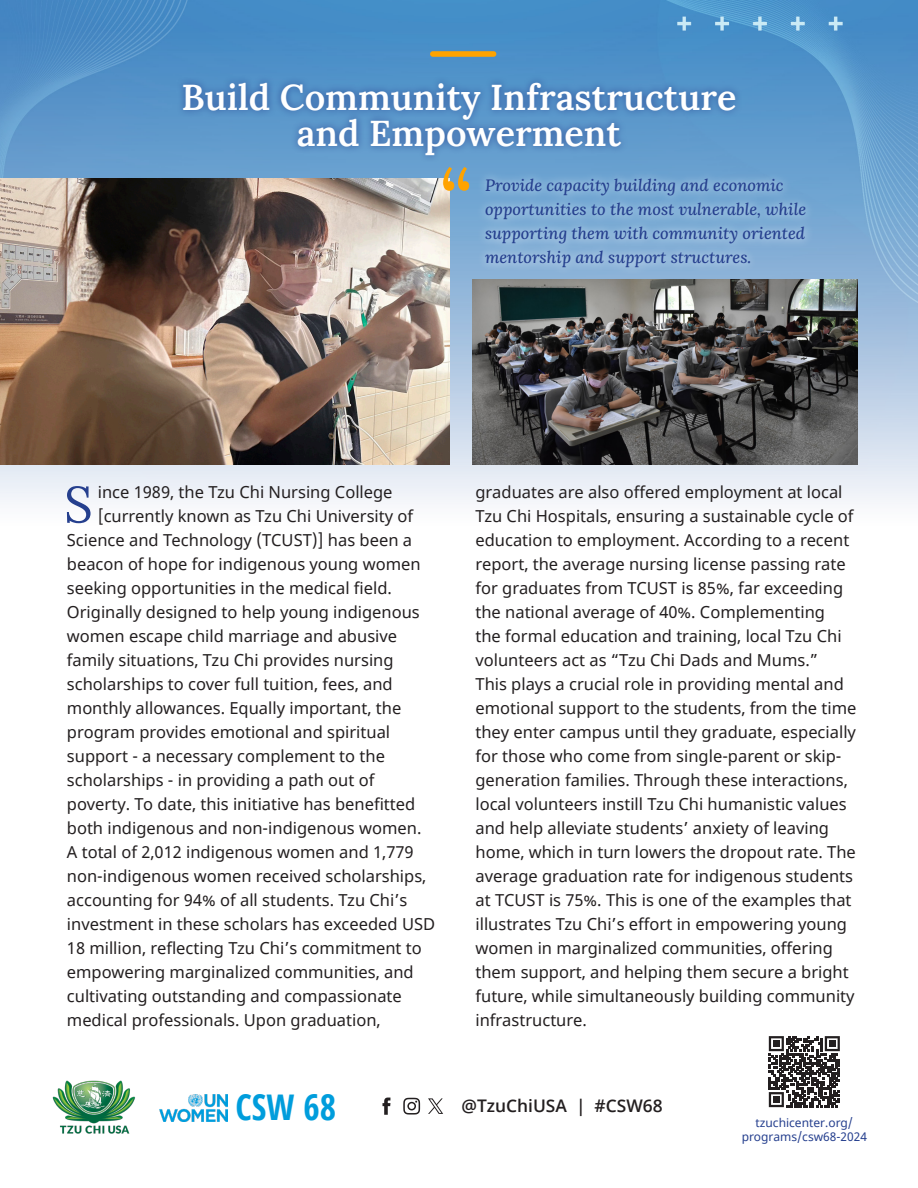
<style>
.page{position:relative;width:918px;height:1188px;background:#fff}
.page>*{position:absolute;margin:0;border:0;box-sizing:border-box;transform-origin:0 0}
.t1{font:50.85px "Lora";color:#253f8e}
.t2{font:36px "Lora";color:#fff}
.t3{font:700 condensed 35.4px "Open Sans";color:#009ddc}
.t4{font:600 17.4px "Open Sans";color:#231f20}
.t5{font:16.5px/24px "Noto Sans";color:#231f20}
.t6{font:italic 16.5px/24px "Lora";color:#253f8e}
.t7{font:12px/13.5px "Noto Sans";color:#253f8e;text-align:center}
</style>
<div class="page">
<img style="left:0;top:0;width:918px;height:502px">
<img style="left:52px;top:1080px;width:83px;height:54px">
<img style="left:159px;top:1094px;width:69px;height:27px">
<svg style="left:769px;top:1036px;width:71px;height:71px"></svg>
<div style="left:773px;top:1040px;width:7px;height:7px;background:#231f20"></div>
<div style="left:829px;top:1040px;width:7px;height:7px;background:#231f20"></div>
<div style="left:773px;top:1096px;width:7px;height:7px;background:#231f20"></div>
<svg style="left:428px;top:1098px;width:15px;height:16px"></svg>
<svg style="left:382px;top:1098px;width:9px;height:17px"></svg>
<svg style="left:403px;top:1098px;width:17px;height:17px"></svg>
<img style="left:0;top:179px;width:449px;height:286px">
<div style="left:430px;top:51px;width:66px;height:6px;background:#ffa300;border-radius:3px"></div>
<div style="left:175px;top:75px;width:568px;height:88px;background:#253f8e;opacity:.75"></div>
<div style="left:476px;top:169px;width:338px;height:107px;background:#fff;opacity:.75"></div>
<svg style="left:443px;top:167px;width:26px;height:24px"></svg>
<img style="left:473px;top:280px;width:384px;height:185px">
<p class="t2" style="left:181px;top:70px;width:557px">Build Community Infrastructure</p>
<p class="t2" style="left:297px;top:106px;width:326px">and Empowerment</p>
<p class="t6" style="left:485px;top:173px;width:323px">Provide capacity building and economic opportunities to the most vulnerable, while supporting them with community oriented mentorship and support structures.</p>
<p class="t1" style="left:64px;top:466px;width:30px">S</p>
<p class="t5" style="left:98px;top:481px;width:296px">ince 1989, the Tzu Chi Nursing College</p>
<p class="t5" style="left:98px;top:505px;width:317px">[currently known as Tzu Chi University of</p>
<p class="t5" style="left:67px;top:529px;width:347px">Science and Technology (TCUST)] has been a</p>
<p class="t5" style="left:67px;top:553px;width:355px">beacon of hope for indigenous young women</p>
<p class="t5" style="left:67px;top:577px;width:327px">seeking opportunities in the medical field.</p>
<p class="t5" style="left:67px;top:601px;width:354px">Originally designed to help young indigenous</p>
<p class="t5" style="left:67px;top:625px;width:332px">women escape child marriage and abusive</p>
<p class="t5" style="left:67px;top:649px;width:328px">family situations, Tzu Chi provides nursing</p>
<p class="t5" style="left:67px;top:673px;width:327px">scholarships to cover full tuition, fees, and</p>
<p class="t5" style="left:67px;top:697px;width:336px">monthly allowances. Equally important, the</p>
<p class="t5" style="left:67px;top:721px;width:325px">program provides emotional and spiritual</p>
<p class="t5" style="left:67px;top:745px;width:320px">support - a necessary complement to the</p>
<p class="t5" style="left:67px;top:769px;width:309px">scholarships - in providing a path out of</p>
<p class="t5" style="left:67px;top:793px;width:350px">poverty. To date, this initiative has benefitted</p>
<p class="t5" style="left:67px;top:817px;width:356px">both indigenous and non-indigenous women.</p>
<p class="t5" style="left:67px;top:841px;width:348px">A total of 2,012 indigenous women and 1,779</p>
<p class="t5" style="left:67px;top:865px;width:361px">non-indigenous women received scholarships,</p>
<p class="t5" style="left:67px;top:889px;width:342px">accounting for 94% of all students. Tzu Chi’s</p>
<p class="t5" style="left:67px;top:913px;width:370px">investment in these scholars has exceeded USD</p>
<p class="t5" style="left:67px;top:937px;width:356px">18 million, reflecting Tzu Chi’s commitment to</p>
<p class="t5" style="left:67px;top:961px;width:348px">empowering marginalized communities, and</p>
<p class="t5" style="left:67px;top:985px;width:336px">cultivating outstanding and compassionate</p>
<p class="t5" style="left:67px;top:1009px;width:315px">medical professionals. Upon graduation,</p>
<p class="t5" style="left:476px;top:481px;width:383px">graduates are also offered employment at local Tzu Chi Hospitals, ensuring a sustainable cycle of education to employment. According to a recent report, the average nursing license passing rate for graduates from TCUST is 85%, far exceeding the national average of 40%. Complementing<br>the formal education and training, local Tzu Chi volunteers act as “Tzu Chi Dads and Mums.”<br>This plays a crucial role in providing mental and emotional support to the students, from the time they enter campus until they graduate, especially for those who come from single-parent or skip&shy;generation families. Through these interactions, local volunteers instill Tzu Chi humanistic values and help alleviate students’ anxiety of leaving home, which in turn lowers the dropout rate. The average graduation rate for indigenous students at TCUST is 75%. This is one of the examples that illustrates Tzu Chi’s effort in empowering young women in marginalized communities, offering them support, and helping them secure a bright future, while simultaneously building community infrastructure.</p>
<h3 class="t3" style="left:236px;top:1083px;width:102px">CSW 68</h3>
<p class="t4" style="left:461px;top:1094px;width:203px">@TzuChiUSA | #CSW68</p>
<p class="t7" style="left:742px;top:1116px;width:127px">tzuchicenter.org/ programs/csw68-2024</p>
</div>
